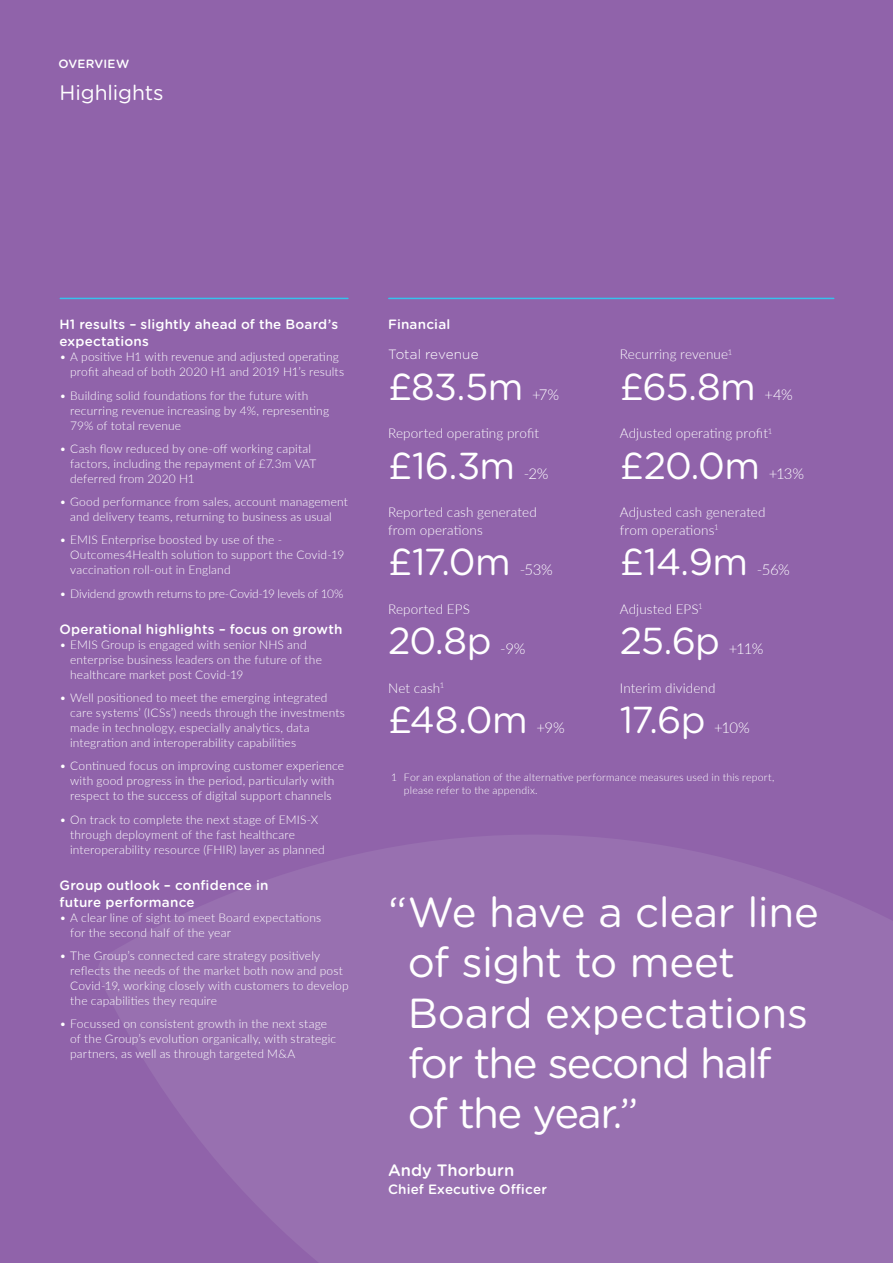
<style>
.page{position:relative;width:893px;height:1263px;background:#9063aa}
.page>*{position:absolute;margin:0;border:0;box-sizing:border-box;transform-origin:0 0}
.t1{font:42px/50.4px "Gotham Rounded";letter-spacing:-.02em;color:#fff}
.t2{font:37.5px "Gotham Rounded";letter-spacing:-.02em;color:#fff}
.t3{font:21px "Gotham Rounded";letter-spacing:-.005em;color:#fff}
.t4{font:500 16.5px "Gotham Rounded";letter-spacing:.005em;color:#fff}
.t5{font:300 15px "Lato";letter-spacing:-.05em;color:#fff}
.t6{font:300 13.5px/17.2px "Lato";letter-spacing:.005em;color:#fff}
.t7{font:500 13.5px/17.2px "Gotham Rounded";letter-spacing:.015em;color:#fff}
.t8{font:300 13.5px "Gotham Rounded";color:#fff}
.t9{font:300 12px/15px "Lato";letter-spacing:.015em;color:#fff}
.t10{font:300 12px "Lato";letter-spacing:-.02em;color:#fff}
.t11{font:500 12px "Gotham Rounded";letter-spacing:.015em;color:#fff}
.t12{font:300 10.5px/12.8px "Lato";letter-spacing:.02em;color:#fff}
</style>
<div class="page">
<svg style="left:98px;top:835px;width:795px;height:428px;fill:#9870b0"></svg>
<hr style="left:60px;top:298px;width:288px;height:1px;background:#36c2ec">
<hr style="left:389px;top:298px;width:445px;height:1px;background:#36c2ec">
<p class="t11" style="left:58px;top:55px;width:72px">OVERVIEW</p>
<h3 class="t3" style="left:60px;top:78px;width:106px">Highlights</h3>
<p class="t7" style="left:60px;top:315px;width:280px">H1 results – slightly ahead of the Board’s expectations</p>
<p class="t9" style="left:70px;top:349px;width:276px;text-indent:-11px">• A positive H1 with revenue and adjusted operating profit ahead of both 2020 H1 and 2019 H1’s results</p>
<p class="t9" style="left:70px;top:387px;width:260px;text-indent:-11px">• Building solid foundations for the future with recurring revenue increasing by 4%, representing<br>79% of total revenue</p>
<p class="t9" style="left:70px;top:441px;width:248px;text-indent:-11px">• Cash flow reduced by one-off working capital factors, including the repayment of £7.3m VAT deferred from 2020 H1</p>
<p class="t9" style="left:60px;top:494px;width:290px;text-align:center">• Good performance from sales, account management and delivery teams, returning to business as usual</p>
<p class="t9" style="left:70px;top:532px;width:276px;text-indent:-11px">• EMIS Enterprise boosted by use of the -<br>Outcomes4Health solution to support the Covid-19 vaccination roll-out in England</p>
<p class="t10" style="left:60px;top:585px;width:285px">• Dividend growth returns to pre-Covid-19 levels of 10%</p>
<p class="t7" style="left:60px;top:620px;width:284px">Operational highlights – focus on growth</p>
<p class="t9" style="left:70px;top:636px;width:253px;text-indent:-11px">• EMIS Group is engaged with senior NHS and enterprise business leaders on the future of the healthcare market post Covid-19</p>
<p class="t9" style="left:70px;top:690px;width:276px;text-indent:-11px">• Well positioned to meet the emerging integrated care systems’ (ICSs’) needs through the investments made in technology, especially analytics, data integration and interoperability capabilities</p>
<p class="t9" style="left:60px;top:758px;width:286px;text-align:center">• Continued focus on improving customer experience with good progress in the period, particularly with respect to the success of digital support channels</p>
<p class="t9" style="left:70px;top:811px;width:256px;text-indent:-11px">• On track to complete the next stage of EMIS-X through deployment of the fast healthcare interoperability resource (FHIR) layer as planned</p>
<p class="t7" style="left:60px;top:875px;width:210px">Group outlook – confidence in future performance</p>
<p class="t9" style="left:70px;top:909px;width:253px;text-indent:-11px">• A clear line of sight to meet Board expectations for the second half of the year</p>
<p class="t9" style="left:70px;top:948px;width:280px;text-indent:-11px">• The Group’s connected care strategy positively reflects the needs of the market both now and post Covid-19, working closely with customers to develop the capabilities they require</p>
<p class="t9" style="left:70px;top:1016px;width:267px;text-indent:-11px">• Focussed on consistent growth in the next stage of the Group’s evolution organically, with strategic partners, as well as through targeted M&amp;A</p>
<p class="t7" style="left:388px;top:315px;width:64px">Financial</p>
<p class="t8" style="left:388px;top:345px;width:92px">Total revenue</p>
<h2 class="t2" style="left:388px;top:361px;width:137px">£83.5m</h2>
<p class="t5" style="left:532px;top:384px;width:29px">+7%</p>
<p class="t6" style="left:388px;top:424px;width:153px">Reported operating profit</p>
<h2 class="t2" style="left:388px;top:440px;width:129px">£16.3m</h2>
<p class="t5" style="left:524px;top:463px;width:26px">-2%</p>
<p class="t6" style="left:388px;top:503px;width:150px">Reported cash generated from operations</p>
<h2 class="t2" style="left:388px;top:536px;width:124px">£17.0m</h2>
<p class="t5" style="left:520px;top:559px;width:35px">-53%</p>
<p class="t6" style="left:388px;top:599px;width:83px">Reported EPS</p>
<h2 class="t2" style="left:388px;top:615px;width:105px">20.8p</h2>
<p class="t5" style="left:500px;top:638px;width:27px">-9%</p>
<p class="t6" style="left:388px;top:678px;width:58px">Net cash<sup>1</sup></p>
<h2 class="t2" style="left:388px;top:694px;width:141px">£48.0m</h2>
<p class="t5" style="left:536px;top:717px;width:30px">+9%</p>
<p class="t6" style="left:620px;top:345px;width:114px">Recurring revenue<sup>1</sup></p>
<h2 class="t2" style="left:620px;top:361px;width:138px">£65.8m</h2>
<p class="t5" style="left:764px;top:384px;width:30px">+4%</p>
<p class="t6" style="left:620px;top:424px;width:154px">Adjusted operating profit<sup>1</sup></p>
<h2 class="t2" style="left:620px;top:440px;width:142px">£20.0m</h2>
<p class="t5" style="left:769px;top:463px;width:37px">+13%</p>
<p class="t6" style="left:620px;top:503px;width:147px">Adjusted cash generated from operations<sup>1</sup></p>
<h2 class="t2" style="left:620px;top:536px;width:130px">£14.9m</h2>
<p class="t5" style="left:757px;top:559px;width:34px">-56%</p>
<p class="t6" style="left:620px;top:599px;width:84px">Adjusted EPS<sup>1</sup></p>
<h2 class="t2" style="left:620px;top:615px;width:102px">25.6p</h2>
<p class="t5" style="left:729px;top:638px;width:36px">+11%</p>
<p class="t6" style="left:620px;top:678px;width:97px">Interim dividend</p>
<h2 class="t2" style="left:620px;top:694px;width:87px">17.6p</h2>
<p class="t5" style="left:714px;top:717px;width:37px">+10%</p>
<p class="t12" style="left:404px;top:771px;width:372px;text-indent:-13px">1 For an explanation of the alternative performance measures used in this report, please refer to the appendix.</p>
<h1 class="t1" style="left:408px;top:885px;width:413px;text-indent:-20px">“We have a clear line of sight to meet<br>Board expectations for the second half of the year.”</h1>
<h3 class="t4" style="left:388px;top:1158px;width:128px">Andy Thorburn</h3>
<p class="t7" style="left:388px;top:1180px;width:160px">Chief Executive Officer</p>
</div>
